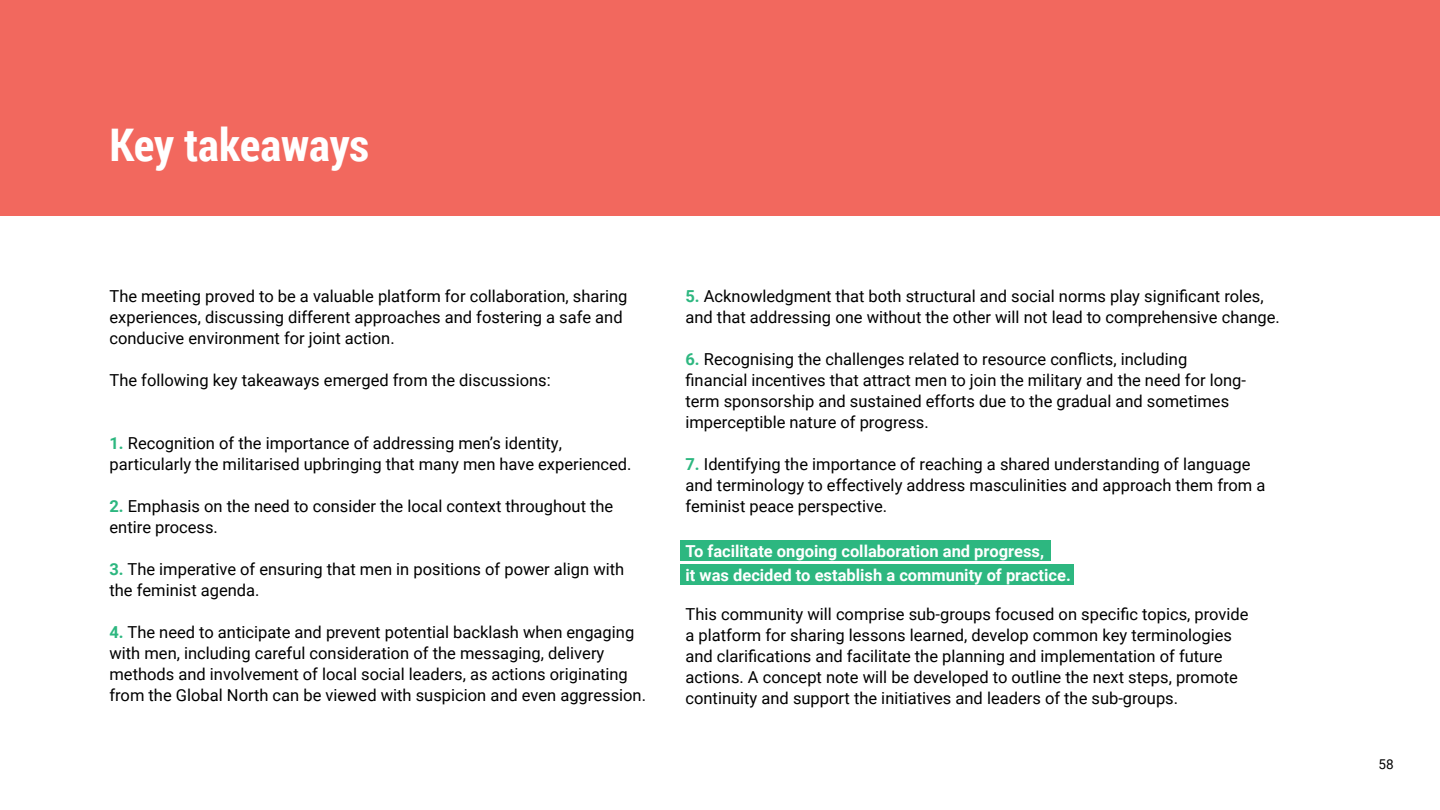
<style>
.page{position:relative;width:1440px;height:810px;background:#fff}
.page>*{position:absolute;margin:0;border:0;box-sizing:border-box;transform-origin:0 0}
.t1{font:700 45px "Roboto Condensed";color:#fff}
.t2{font:16.5px/21px "Roboto";color:#000}
.t3{font:700 16.5px/24px "Roboto";color:#fff}
.t4{font:13.5px "Roboto";color:#000}
.s1{font-weight:700;color:#2db780}
</style>
<div class="page">
<div style="left:680px;top:541px;width:371px;height:20px;background:#2db780"></div>
<div style="left:680px;top:565px;width:394px;height:20px;background:#2db780"></div>
<div style="left:0;top:0;width:1440px;height:216px;background:#f2685e"></div>
<p class="t1" style="left:110px;top:119px;width:261px">Key takeaways</p>
<p class="t2" style="left:110px;top:285px;width:519px">The meeting proved to be a valuable platform for collaboration, sharing experiences, discussing different approaches and fostering a safe and conducive environment for joint action.</p>
<p class="t2" style="left:110px;top:369px;width:443px">The following key takeaways emerged from the discussions:</p>
<p class="t2" style="left:110px;top:432px;width:524px"><span class="s1">1.</span> Recognition of the importance of addressing men’s identity, particularly the militarised upbringing that many men have experienced.</p>
<p class="t2" style="left:110px;top:495px;width:505px"><span class="s1">2.</span> Emphasis on the need to consider the local context throughout the entire process.</p>
<p class="t2" style="left:110px;top:558px;width:516px"><span class="s1">3.</span> The imperative of ensuring that men in positions of power align with the feminist agenda.</p>
<p class="t2" style="left:110px;top:621px;width:538px"><span class="s1">4.</span> The need to anticipate and prevent potential backlash when engaging with men, including careful consideration of the messaging, delivery methods and involvement of local social leaders, as actions originating from the Global North can be viewed with suspicion and even aggression.</p>
<p class="t2" style="left:686px;top:285px;width:596px"><span class="s1">5.</span> Acknowledgment that both structural and social norms play significant roles, and that addressing one without the other will not lead to comprehensive change.</p>
<p class="t2" style="left:686px;top:348px;width:562px"><span class="s1">6.</span> Recognising the challenges related to resource conflicts, including financial incentives that attract men to join the military and the need for long&shy;term sponsorship and sustained efforts due to the gradual and sometimes imperceptible nature of progress.</p>
<p class="t2" style="left:686px;top:453px;width:582px"><span class="s1">7.</span> Identifying the importance of reaching a shared understanding of language and terminology to effectively address masculinities and approach them from a feminist peace perspective.</p>
<p class="t3" style="left:686px;top:538px;width:387px">To facilitate ongoing collaboration and progress,<br>it was decided to establish a community of practice.</p>
<p class="t2" style="left:686px;top:603px;width:565px">This community will comprise sub-groups focused on specific topics, provide a platform for sharing lessons learned, develop common key terminologies and clarifications and facilitate the planning and implementation of future actions. A concept note will be developed to outline the next steps, promote continuity and support the initiatives and leaders of the sub-groups.</p>
<p class="t4" style="left:1378px;top:755px;width:17px">58</p>
</div>
